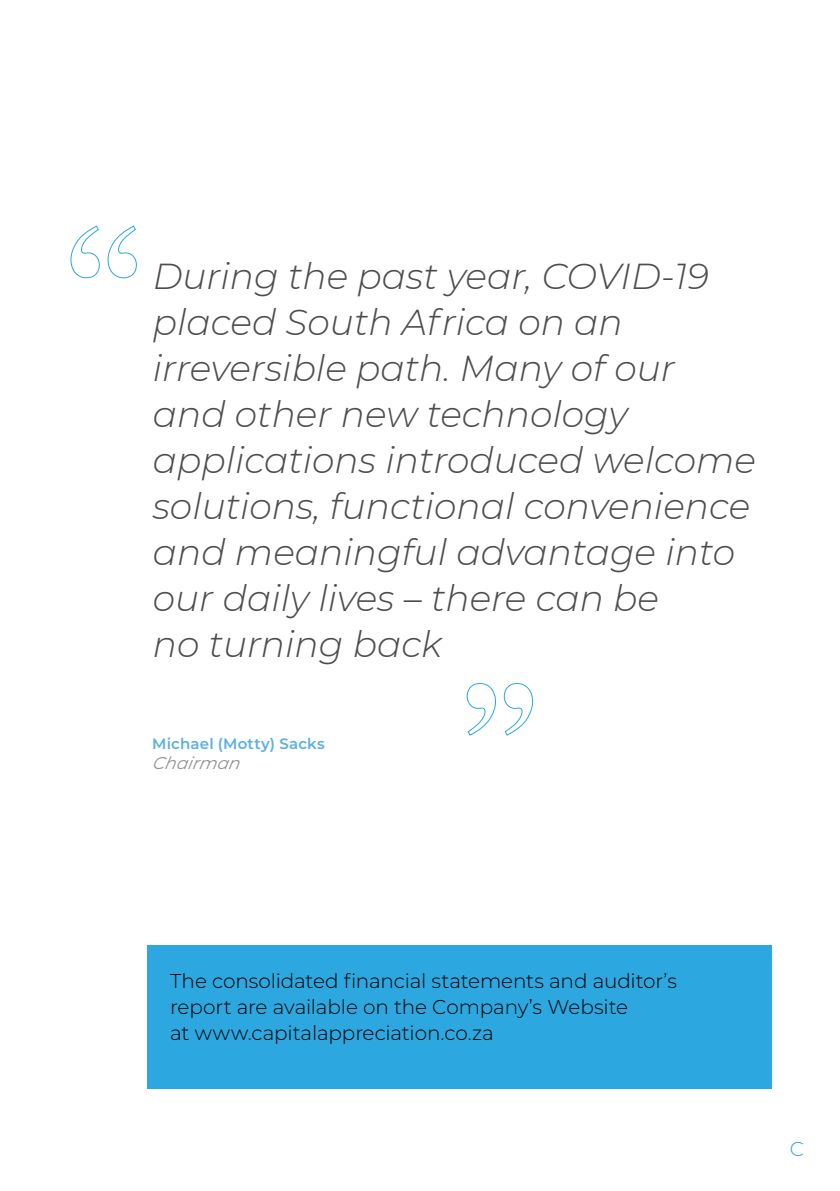
<style>
.page{position:relative;width:840px;height:1191px;background:#fff}
.page>*{position:absolute;margin:0;border:0;box-sizing:border-box;transform-origin:0 0}
.t1{font:italic 300 36px/46px "Montserrat";color:#4d4d4f}
.t2{font:300 20px/26px "Montserrat";letter-spacing:-.005em;color:#000}
.t3{font:300 20px "Montserrat";color:#2fa6de}
.t4{font:italic 17px "Montserrat";color:#909294}
.t5{font:600 15px "Montserrat";letter-spacing:.01em;color:#5bb0e2}
</style>
<div class="page">
<svg style="left:70px;top:225px;width:67px;height:54px"></svg>
<svg style="left:466px;top:683px;width:67px;height:53px"></svg>
<div style="left:147px;top:945px;width:624px;height:144px;background:#2da7df"></div>
<p class="t1" style="left:153px;top:252px;width:604px">During the past year, COVID-19 placed South Africa on an irreversible path. Many of our and other new technology applications introduced welcome solutions, functional convenience and meaningful advantage into our daily lives – there can be<br>no turning back</p>
<p class="t5" style="left:152px;top:733px;width:174px">Michael (Motty) Sacks</p>
<p class="t4" style="left:152px;top:751px;width:94px">Chairman</p>
<p class="t2" style="left:170px;top:967px;width:508px">The consolidated financial statements and auditor’s report are available on the Company’s Website<br>at www.capitalappreciation.co.za</p>
<p class="t3" style="left:789px;top:1135px;width:16px">C</p>
</div>
